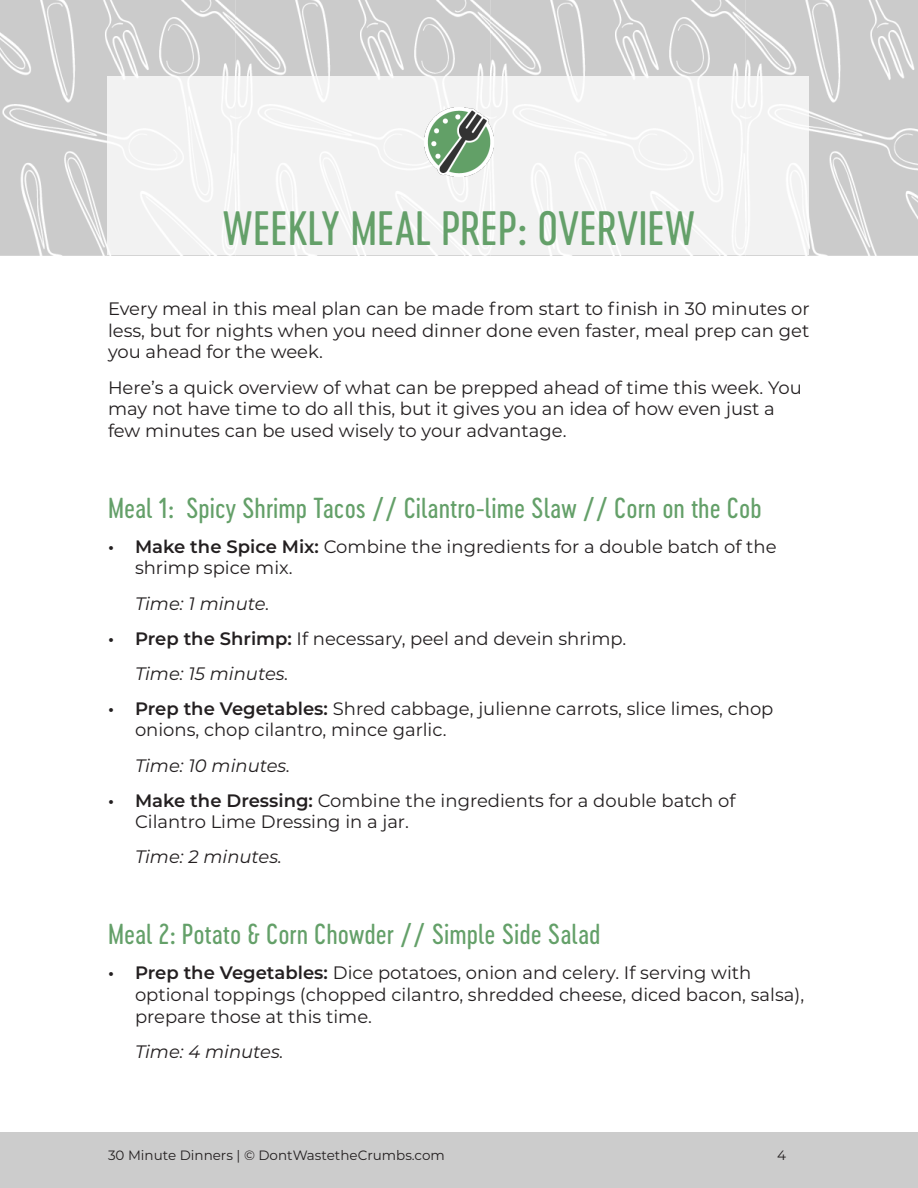
<style>
.page{position:relative;width:918px;height:1188px;background:#fff}
.page>*{position:absolute;margin:0;border:0;box-sizing:border-box;transform-origin:0 0}
.Heading_1{font:45px "Cervo Neue Regular Neue";color:#64a069}
.Subheading_1{font:27px "Cervo Neue Regular Neue";color:#64a069}
.Body_Copy{font:18px/21.6px "Montserrat";color:#231f20}
.Italic_Body_Copy{font:italic 18px "Montserrat";color:#231f20}
.t1{font:13.5px "Montserrat";color:#231f20}
.s1{font-weight:600}
</style>
<div class="page">
<div style="left:0;top:1133px;width:918px;height:55px;background:#ccc"></div>
<img style="left:0;top:0;width:918px;height:255px">
<div style="left:107px;top:77px;width:702px;height:178px;background:#f2f2f2"></div>
<img style="left:425px;top:108px;width:68px;height:68px">
<p class="Heading_1" style="left:223px;top:199px;width:474px">WEEKLY MEAL PREP: OVERVIEW</p>
<p class="Body_Copy" style="left:108px;top:297px;width:703px;text-align:justify">Every meal in this meal plan can be made from start to finish in 30 minutes or less, but for nights when you need dinner done even faster, meal prep can get you ahead for the week.</p>
<p class="Body_Copy" style="left:108px;top:376px;width:695px">Here’s a quick overview of what can be prepped ahead of time this week. You may not have time to do all this, but it gives you an idea of how even just a few minutes can be used wisely to your advantage.</p>
<p class="Subheading_1" style="left:108px;top:490px;width:655px">Meal 1: Spicy Shrimp Tacos // Cilantro-lime Slaw // Corn on the Cob</p>
<p class="Body_Copy" style="left:135px;top:535px;width:643px;text-indent:-27px"><span class="s1">• Make the Spice Mix:</span> Combine the ingredients for a double batch of the shrimp spice mix.</p>
<p class="Italic_Body_Copy" style="left:135px;top:591px;width:136px">Time: 1 minute.</p>
<p class="Body_Copy" style="left:108px;top:627px;width:520px"><span class="s1">• Prep the Shrimp:</span> If necessary, peel and devein shrimp.</p>
<p class="Italic_Body_Copy" style="left:135px;top:661px;width:155px">Time: 15 minutes.</p>
<p class="Body_Copy" style="left:135px;top:697px;width:640px;text-indent:-27px"><span class="s1">• Prep the Vegetables:</span> Shred cabbage, julienne carrots, slice limes, chop onions, chop cilantro, mince garlic.</p>
<p class="Italic_Body_Copy" style="left:135px;top:753px;width:157px">Time: 10 minutes.</p>
<p class="Body_Copy" style="left:135px;top:789px;width:602px;text-indent:-27px"><span class="s1">• Make the Dressing:</span> Combine the ingredients for a double batch of<br>Cilantro Lime Dressing in a jar.</p>
<p class="Italic_Body_Copy" style="left:135px;top:845px;width:149px">Time: 2 minutes.</p>
<p class="Subheading_1" style="left:108px;top:917px;width:494px">Meal 2: Potato &amp; Corn Chowder // Simple Side Salad</p>
<p class="Body_Copy" style="left:135px;top:962px;width:671px;text-indent:-27px"><span class="s1">• Prep the Vegetables:</span> Dice potatoes, onion and celery. If serving with optional toppings (chopped cilantro, shredded cheese, diced bacon, salsa), prepare those at this time.</p>
<p class="Italic_Body_Copy" style="left:135px;top:1039px;width:150px">Time: 4 minutes.</p>
<p class="t1" style="left:108px;top:1146px;width:338px">30 Minute Dinners | © DontWastetheCrumbs.com</p>
<p class="t1" style="left:777px;top:1146px;width:10px">4</p>
</div>
